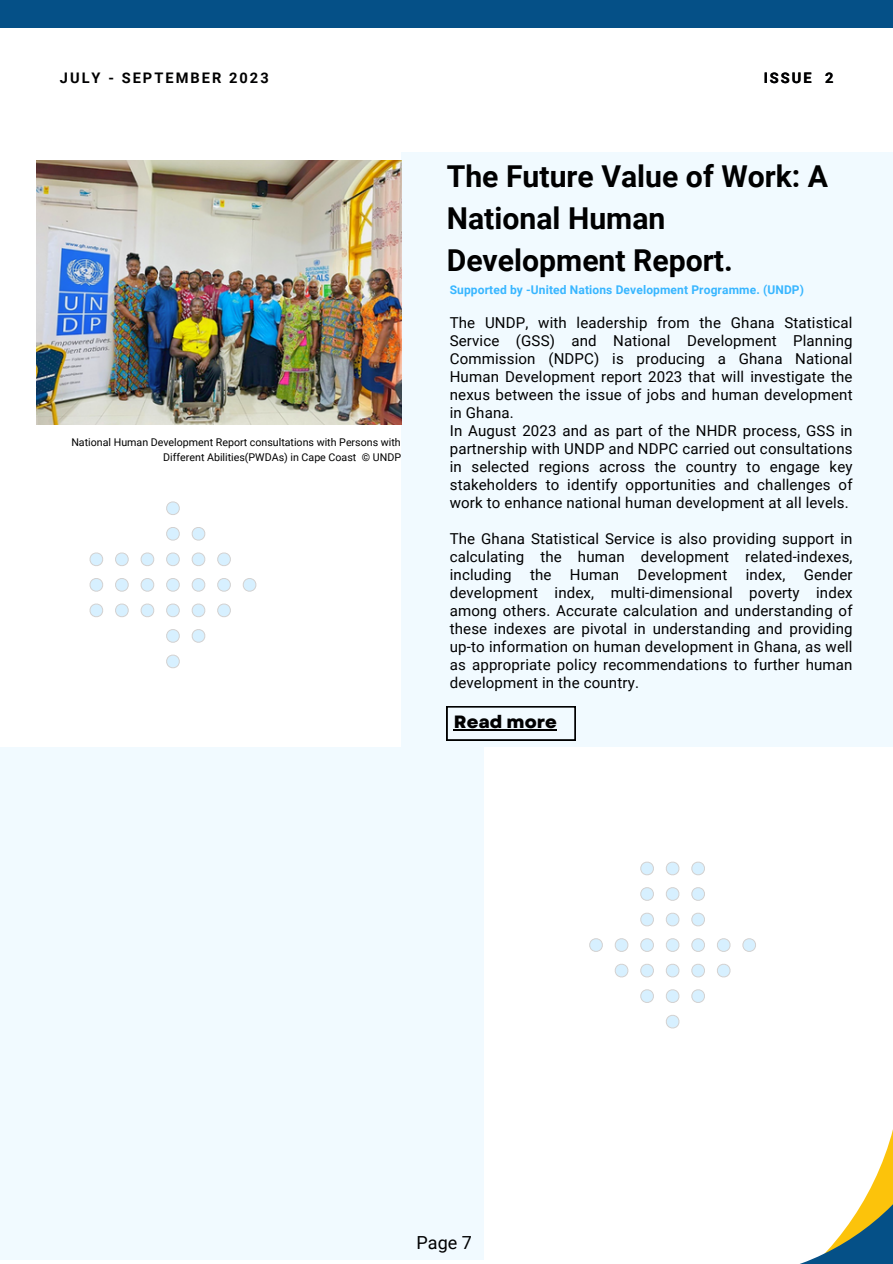
<style>
.page{position:relative;width:893px;height:1264px;background:#fff}
.page>*{position:absolute;margin:0;border:0;box-sizing:border-box;transform-origin:0 0}
.t1{font:700 30.15px/41.7px "Roboto";color:#000}
.t2{font:18px "Roboto";color:#000}
.t3{font:800 17.85px "Garet";color:#000}
.t4{font:15px/18px "Roboto";letter-spacing:.01em;color:#000}
.t5{font:700 14.55px "Roboto";letter-spacing:.14em;color:#000001}
.t6{font:700 12px "Roboto";letter-spacing:.01em;color:#38b6ff}
.t7{font:10.65px/14.2px "Roboto";color:#000;text-align:right}
</style>
<div class="page">
<div style="left:0;top:747px;width:483px;height:512px;background:#f1faff"></div>
<div style="left:401px;top:153px;width:491px;height:594px;background:#f1faff"></div>
<svg style="left:166px;top:501px;width:14px;height:14px"></svg>
<svg style="left:166px;top:527px;width:14px;height:14px"></svg>
<svg style="left:191px;top:527px;width:14px;height:14px"></svg>
<svg style="left:90px;top:552px;width:13px;height:14px"></svg>
<svg style="left:115px;top:552px;width:14px;height:14px"></svg>
<svg style="left:140px;top:552px;width:14px;height:14px"></svg>
<svg style="left:166px;top:552px;width:14px;height:14px"></svg>
<svg style="left:191px;top:552px;width:14px;height:14px"></svg>
<svg style="left:217px;top:552px;width:14px;height:14px"></svg>
<svg style="left:90px;top:578px;width:13px;height:14px"></svg>
<svg style="left:115px;top:578px;width:14px;height:14px"></svg>
<svg style="left:140px;top:578px;width:14px;height:14px"></svg>
<svg style="left:166px;top:578px;width:14px;height:14px"></svg>
<svg style="left:191px;top:578px;width:14px;height:14px"></svg>
<svg style="left:217px;top:578px;width:14px;height:14px"></svg>
<svg style="left:242px;top:578px;width:14px;height:14px"></svg>
<svg style="left:90px;top:603px;width:13px;height:14px"></svg>
<svg style="left:115px;top:603px;width:14px;height:14px"></svg>
<svg style="left:140px;top:603px;width:14px;height:14px"></svg>
<svg style="left:166px;top:603px;width:14px;height:14px"></svg>
<svg style="left:191px;top:603px;width:14px;height:14px"></svg>
<svg style="left:217px;top:603px;width:14px;height:14px"></svg>
<svg style="left:166px;top:629px;width:14px;height:14px"></svg>
<svg style="left:191px;top:629px;width:14px;height:14px"></svg>
<svg style="left:166px;top:654px;width:14px;height:14px"></svg>
<img style="left:37px;top:160px;width:364px;height:264px">
<svg style="left:446px;top:706px;width:129px;height:34px"></svg>
<hr style="left:454px;top:729px;width:103px;height:1px;background:#000">
<div style="left:0;top:0;width:892px;height:28px;background:#055087"></div>
<svg style="left:802px;top:1133px;width:90px;height:130px"></svg>
<svg style="left:742px;top:938px;width:14px;height:14px"></svg>
<svg style="left:717px;top:938px;width:13px;height:14px"></svg>
<svg style="left:717px;top:964px;width:13px;height:13px"></svg>
<svg style="left:691px;top:861px;width:14px;height:14px"></svg>
<svg style="left:691px;top:887px;width:14px;height:14px"></svg>
<svg style="left:691px;top:912px;width:14px;height:14px"></svg>
<svg style="left:691px;top:938px;width:14px;height:14px"></svg>
<svg style="left:691px;top:964px;width:14px;height:13px"></svg>
<svg style="left:691px;top:989px;width:14px;height:14px"></svg>
<svg style="left:666px;top:861px;width:13px;height:14px"></svg>
<svg style="left:666px;top:887px;width:13px;height:14px"></svg>
<svg style="left:666px;top:912px;width:13px;height:14px"></svg>
<svg style="left:666px;top:938px;width:13px;height:14px"></svg>
<svg style="left:666px;top:964px;width:13px;height:13px"></svg>
<svg style="left:666px;top:989px;width:13px;height:14px"></svg>
<svg style="left:666px;top:1015px;width:13px;height:13px"></svg>
<svg style="left:640px;top:861px;width:14px;height:14px"></svg>
<svg style="left:640px;top:887px;width:14px;height:14px"></svg>
<svg style="left:640px;top:912px;width:14px;height:14px"></svg>
<svg style="left:640px;top:938px;width:14px;height:14px"></svg>
<svg style="left:640px;top:964px;width:14px;height:13px"></svg>
<svg style="left:640px;top:989px;width:14px;height:14px"></svg>
<svg style="left:614px;top:938px;width:14px;height:14px"></svg>
<svg style="left:614px;top:964px;width:14px;height:13px"></svg>
<svg style="left:589px;top:938px;width:14px;height:14px"></svg>
<p class="t5" style="left:60px;top:70px;width:210px">JULY - SEPTEMBER 2023</p>
<p class="t5" style="left:763px;top:70px;width:71px">ISSUE 2</p>
<p class="t7" style="left:71px;top:435px;width:331px">National Human Development Report consultations with Persons with<br>Different Abilities(PWDAs) in Cape Coast © UNDP</p>
<h1 class="t1" style="left:446px;top:156px;width:383px">The Future Value of Work: A<br>National Human<br>Development Report.</h1>
<p class="t4" style="left:449px;top:314px;width:404px">The UNDP, with leadership from the Ghana Statistical Service (GSS) and National Development Planning Commission (NDPC) is producing a Ghana National Human Development report 2023 that will investigate the nexus between the issue of jobs and human development in Ghana.<br>In August 2023 and as part of the NHDR process, GSS in partnership with UNDP and NDPC carried out consultations in selected regions across the country to engage key stakeholders to identify opportunities and challenges of work to enhance national human development at all levels.</p>
<p class="t4" style="left:449px;top:530px;width:404px;text-align:justify">The Ghana Statistical Service is also providing support in calculating the human development related-indexes, including the Human Development index, Gender development index, multi-dimensional poverty index among others. Accurate calculation and understanding of these indexes are pivotal in understanding and providing up-to information on human development in Ghana, as well as appropriate policy recommendations to further human development in the country.</p>
<p class="t6" style="left:449px;top:283px;width:356px">Supported by -United Nations Development Programme. (UNDP)</p>
<p class="t3" style="left:454px;top:708px;width:105px">Read more</p>
<p class="t2" style="left:416px;top:1232px;width:57px">Page 7</p>
</div>
